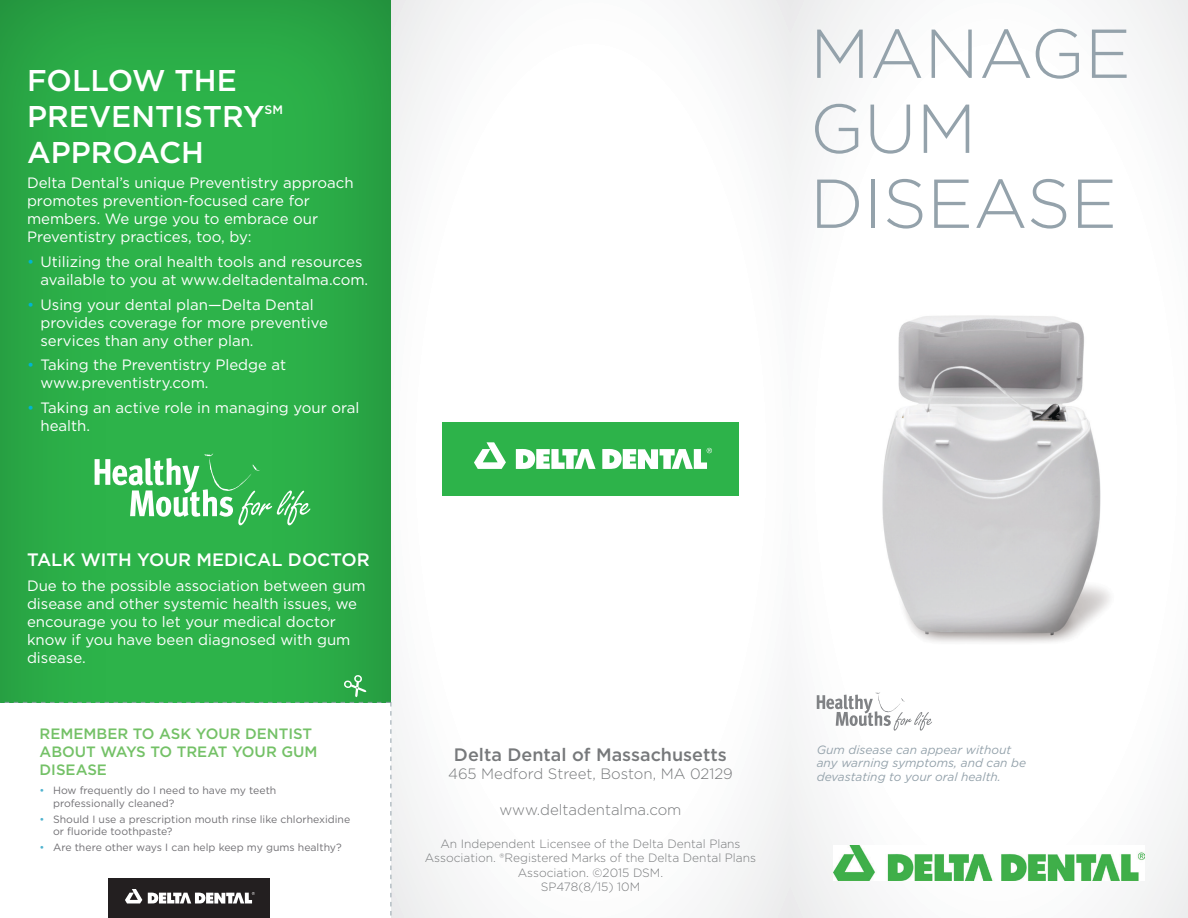
<style>
.page{position:relative;width:1188px;height:918px;background:#fff}
.page>*{position:absolute;margin:0;border:0;box-sizing:border-box;transform-origin:0 0}
.t1{font:300 69px "Gotham";color:#94a2ab}
.t2{font:500 30px/36px "Gotham";color:#fff}
.t3{font:500 18px "Gotham";color:#77797b}
.t4{font:500 18px "Gotham";color:#fff}
.t5{font:15px/18px "Gotham";color:#fff}
.t6{font:500 15px/18px "Gotham";color:#74c167}
.t7{font:300 15px "Gotham";color:#77797b}
.t8{font:500 12.3px "Gotham";color:#fff}
.t9{font:300 12px/14.4px "Gotham";color:#77797b;text-align:center}
.t10{font:italic 12px/13.5px "Gotham";color:#94a2ab}
.t11{font:10.5px/12.6px "Gotham";color:#717074}
.s1{color:#00b5d1}
.s2{color:#50b3cf}
</style>
<div class="page">
<div style="left:0;top:0;width:393px;height:918px;background:#94a2ab;opacity:.75"></div>
<div style="left:391px;top:0;width:399px;height:918px;background:#fff"></div>
<img style="left:882px;top:315px;width:228px;height:328px">
<svg style="left:95px;top:453px;width:215px;height:72px"></svg>
<svg style="left:817px;top:692px;width:115px;height:39px"></svg>
<svg style="left:0;top:675px;width:392px;height:243px"></svg>
<div style="left:442px;top:422px;width:297px;height:74px;background:#2db34a"></div>
<svg style="left:474px;top:442px;width:32px;height:27px"></svg>
<svg style="left:516px;top:449px;width:80px;height:20px"></svg>
<svg style="left:602px;top:448px;width:110px;height:21px"></svg>
<img style="left:834px;top:845px;width:310px;height:35px">
<p class="t2" style="left:27px;top:63px;width:239px">FOLLOW THE<br>PREVENTISTRY</p>
<p class="t8" style="left:265px;top:101px;width:20px">SM</p>
<p class="t2" style="left:27px;top:135px;width:178px">APPROACH</p>
<p class="t5" style="left:27px;top:174px;width:328px">Delta Dental’s unique Preventistry approach promotes prevention-focused care for members. We urge you to embrace our Preventistry practices, too, by:</p>
<p class="t5" style="left:40px;top:252px;width:329px;text-indent:-14px"><span class="s1">•</span> Utilizing the oral health tools and resources available to you at www.deltadentalma.com.</p>
<p class="t5" style="left:40px;top:295px;width:289px;text-indent:-14px"><span class="s1">•</span> Using your dental plan—Delta Dental provides coverage for more preventive services than any other plan.</p>
<p class="t5" style="left:40px;top:356px;width:247px;text-indent:-14px"><span class="s1">•</span> Taking the Preventistry Pledge at www.preventistry.com.</p>
<p class="t5" style="left:40px;top:399px;width:320px;text-indent:-14px"><span class="s1">•</span> Taking an active role in managing your oral health.</p>
<p class="t4" style="left:27px;top:548px;width:344px">TALK WITH YOUR MEDICAL DOCTOR</p>
<p class="t5" style="left:27px;top:576px;width:340px">Due to the possible association between gum disease and other systemic health issues, we encourage you to let your medical doctor know if you have been diagnosed with gum disease.</p>
<p class="t6" style="left:40px;top:724px;width:279px">REMEMBER TO ASK YOUR DENTIST<br>ABOUT WAYS TO TREAT YOUR GUM<br>DISEASE</p>
<p class="t11" style="left:53px;top:784px;width:225px;text-indent:-14px"><span class="s2">•</span> How frequently do I need to have my teeth professionally cleaned?</p>
<p class="t11" style="left:53px;top:812px;width:299px;text-indent:-14px"><span class="s2">•</span> Should I use a prescription mouth rinse like chlorhexidine or fluoride toothpaste?</p>
<p class="t11" style="left:40px;top:841px;width:304px"><span class="s2">•</span> Are there other ways I can help keep my gums healthy?</p>
<p class="t3" style="left:454px;top:743px;width:274px">Delta Dental of Massachusetts</p>
<p class="t7" style="left:448px;top:765px;width:286px">465 Medford Street, Boston, MA 02129</p>
<p class="t7" style="left:499px;top:801px;width:184px">www.deltadentalma.com</p>
<p class="t9" style="left:425px;top:836px;width:333px">An Independent Licensee of the Delta Dental Plans<br>Association. ®Registered Marks of the Delta Dental Plans<br>Association. ©2015 DSM.</p>
<p class="t9" style="left:541px;top:879px;width:101px">SP478(8/15) 10M</p>
<p class="t1" style="left:810px;top:10px;width:322px">MANAGE</p>
<p class="t1" style="left:810px;top:85px;width:168px">GUM</p>
<p class="t1" style="left:810px;top:160px;width:309px">DISEASE</p>
<p class="t10" style="left:817px;top:743px;width:211px">Gum disease can appear without any warning symptoms, and can be devastating to your oral health.</p>
</div>
